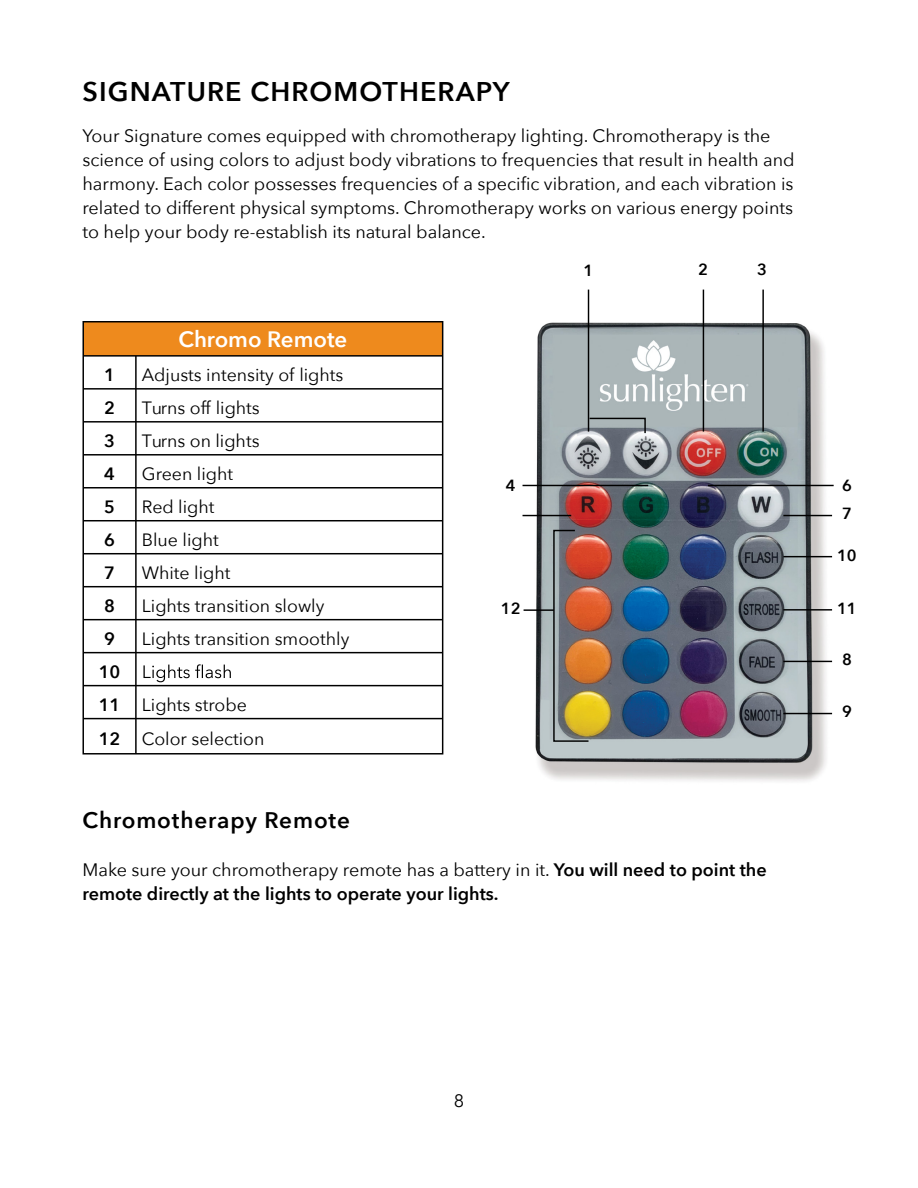
<style>
.page{position:relative;width:918px;height:1188px;background:#fff}
.page>*{position:absolute;margin:0;border:0;box-sizing:border-box;transform-origin:0 0}
.t1{font:600 27px "Avenir Next";letter-spacing:.04em;color:#000}
.t2{font:600 22.5px "Avenir Next";letter-spacing:.04em;color:#000}
.t3{font:600 22.2px "Avenir Next";color:#fff}
.t4{font:18px/24px "Avenir Next";color:#000}
.t5{font:600 18px/24px "Avenir Next";color:#000}
.t6{font:17.85px/33.6px "Avenir Next";color:#000}
.t7{font:600 17.85px "Avenir Next";color:#000}
.t8{font:600 16.2px "Avenir Next";color:#000}
.s1{font-weight:600}
.s2{font-weight:400}
</style>
<div class="page">
<img style="left:522px;top:311px;width:312px;height:471px">
<hr style="left:588px;top:290px;width:1px;height:142px;background:#000">
<hr style="left:703px;top:290px;width:1px;height:142px;background:#000">
<hr style="left:762px;top:290px;width:2px;height:142px;background:#000">
<svg style="left:588px;top:417px;width:59px;height:18px"></svg>
<hr style="left:523px;top:485px;width:125px;height:1px;background:#000">
<hr style="left:708px;top:485px;width:126px;height:1px;background:#000">
<hr style="left:523px;top:515px;width:48px;height:1px;background:#000">
<hr style="left:783px;top:515px;width:49px;height:1px;background:#000">
<hr style="left:783px;top:661px;width:49px;height:1px;background:#000">
<hr style="left:783px;top:713px;width:49px;height:1px;background:#000">
<hr style="left:783px;top:556px;width:49px;height:1px;background:#000">
<hr style="left:783px;top:609px;width:49px;height:2px;background:#000">
<img style="left:552px;top:529px;width:38px;height:214px">
<hr style="left:524px;top:609px;width:30px;height:2px;background:#000">
<div style="left:83px;top:322px;width:360px;height:34px;background:#ee8a1d"></div>
<hr style="left:83px;top:321px;width:53px;height:1px;background:#000">
<hr style="left:82px;top:322px;width:2px;height:33px;background:#000">
<hr style="left:136px;top:321px;width:307px;height:1px;background:#000">
<hr style="left:442px;top:322px;width:1px;height:33px;background:#000">
<hr style="left:83px;top:355px;width:53px;height:2px;background:#000">
<hr style="left:82px;top:357px;width:2px;height:31px;background:#000">
<hr style="left:136px;top:355px;width:307px;height:2px;background:#000">
<hr style="left:135px;top:357px;width:2px;height:31px;background:#000">
<hr style="left:442px;top:357px;width:1px;height:31px;background:#000">
<hr style="left:83px;top:388px;width:53px;height:2px;background:#000">
<hr style="left:82px;top:390px;width:2px;height:31px;background:#000">
<hr style="left:136px;top:388px;width:307px;height:2px;background:#000">
<hr style="left:135px;top:390px;width:2px;height:31px;background:#000">
<hr style="left:442px;top:390px;width:1px;height:31px;background:#000">
<hr style="left:83px;top:421px;width:53px;height:2px;background:#000">
<hr style="left:82px;top:423px;width:2px;height:31px;background:#000">
<hr style="left:136px;top:421px;width:307px;height:2px;background:#000">
<hr style="left:135px;top:423px;width:2px;height:31px;background:#000">
<hr style="left:442px;top:423px;width:1px;height:31px;background:#000">
<hr style="left:83px;top:454px;width:53px;height:2px;background:#000">
<hr style="left:82px;top:456px;width:2px;height:31px;background:#000">
<hr style="left:136px;top:454px;width:307px;height:2px;background:#000">
<hr style="left:135px;top:456px;width:2px;height:31px;background:#000">
<hr style="left:442px;top:456px;width:1px;height:31px;background:#000">
<hr style="left:83px;top:487px;width:53px;height:2px;background:#000">
<hr style="left:82px;top:489px;width:2px;height:31px;background:#000">
<hr style="left:136px;top:487px;width:307px;height:2px;background:#000">
<hr style="left:135px;top:489px;width:2px;height:31px;background:#000">
<hr style="left:442px;top:489px;width:1px;height:31px;background:#000">
<hr style="left:83px;top:520px;width:53px;height:1px;background:#000">
<hr style="left:82px;top:521px;width:2px;height:32px;background:#000">
<hr style="left:136px;top:520px;width:307px;height:1px;background:#000">
<hr style="left:135px;top:521px;width:2px;height:32px;background:#000">
<hr style="left:442px;top:521px;width:1px;height:32px;background:#000">
<hr style="left:83px;top:553px;width:53px;height:1px;background:#000">
<hr style="left:82px;top:554px;width:2px;height:32px;background:#000">
<hr style="left:136px;top:553px;width:307px;height:1px;background:#000">
<hr style="left:135px;top:554px;width:2px;height:32px;background:#000">
<hr style="left:442px;top:554px;width:1px;height:32px;background:#000">
<hr style="left:83px;top:586px;width:53px;height:1px;background:#000">
<hr style="left:82px;top:587px;width:2px;height:32px;background:#000">
<hr style="left:136px;top:586px;width:307px;height:1px;background:#000">
<hr style="left:135px;top:587px;width:2px;height:32px;background:#000">
<hr style="left:442px;top:587px;width:1px;height:32px;background:#000">
<hr style="left:83px;top:619px;width:53px;height:1px;background:#000">
<hr style="left:82px;top:620px;width:2px;height:32px;background:#000">
<hr style="left:136px;top:619px;width:307px;height:1px;background:#000">
<hr style="left:135px;top:620px;width:2px;height:32px;background:#000">
<hr style="left:442px;top:620px;width:1px;height:32px;background:#000">
<hr style="left:83px;top:652px;width:53px;height:1px;background:#000">
<hr style="left:82px;top:653px;width:2px;height:32px;background:#000">
<hr style="left:136px;top:652px;width:307px;height:1px;background:#000">
<hr style="left:135px;top:653px;width:2px;height:32px;background:#000">
<hr style="left:442px;top:653px;width:1px;height:32px;background:#000">
<hr style="left:83px;top:685px;width:53px;height:1px;background:#000">
<hr style="left:82px;top:686px;width:2px;height:32px;background:#000">
<hr style="left:136px;top:685px;width:307px;height:1px;background:#000">
<hr style="left:135px;top:686px;width:2px;height:32px;background:#000">
<hr style="left:442px;top:686px;width:1px;height:32px;background:#000">
<hr style="left:83px;top:718px;width:53px;height:1px;background:#000">
<hr style="left:82px;top:719px;width:2px;height:34px;background:#000">
<hr style="left:136px;top:718px;width:307px;height:1px;background:#000">
<hr style="left:135px;top:719px;width:2px;height:34px;background:#000">
<hr style="left:442px;top:719px;width:1px;height:34px;background:#000">
<hr style="left:83px;top:753px;width:53px;height:2px;background:#000">
<hr style="left:136px;top:753px;width:307px;height:2px;background:#000">
<svg style="left:143px;top:664px;width:88px;height:18px"></svg>
<h1 class="t1" style="left:82px;top:69px;width:429px">SIGNATURE CHROMOTHERAPY</h1>
<p class="t4" style="left:82px;top:123px;width:714px">Your Signature comes equipped with chromotherapy lighting. Chromotherapy is the science of using colors to adjust body vibrations to frequencies that result in health and harmony. Each color possesses frequencies of a specific vibration, and each vibration is related to different physical symptoms. Chromotherapy works on various energy points to help your body re-establish its natural balance.</p>
<p class="t3" style="left:179px;top:320px;width:170px">Chromo Remote</p>
<p class="t7" style="left:104px;top:360px;width:12px">1</p>
<p class="t6" style="left:142px;top:357px;width:203px">Adjusts intensity of lights</p>
<p class="t7" style="left:104px;top:393px;width:12px">2</p>
<p class="t6" style="left:142px;top:390px;width:120px">Turns off lights</p>
<p class="t7" style="left:104px;top:426px;width:12px">3</p>
<p class="t6" style="left:142px;top:423px;width:119px">Turns on lights</p>
<p class="t7" style="left:104px;top:459px;width:12px">4</p>
<p class="t6" style="left:142px;top:456px;width:93px">Green light</p>
<p class="t7" style="left:104px;top:492px;width:12px">5</p>
<p class="t6" style="left:142px;top:489px;width:74px">Red light</p>
<p class="t7" style="left:104px;top:525px;width:12px">6</p>
<p class="t6" style="left:142px;top:522px;width:78px">Blue light</p>
<p class="t7" style="left:104px;top:558px;width:12px">7</p>
<p class="t6" style="left:142px;top:555px;width:90px">White light</p>
<p class="t7" style="left:104px;top:591px;width:12px">8</p>
<p class="t6" style="left:142px;top:588px;width:184px">Lights transition slowly</p>
<p class="t7" style="left:104px;top:624px;width:12px">9</p>
<p class="t6" style="left:142px;top:621px;width:209px">Lights transition smoothly</p>
<p class="t6" style="left:99px;top:654px;width:167px"><span class="s1">10<br>11</span> Lights strobe<br><span class="s1">12</span> Color selection</p>
<p class="t8" style="left:583px;top:257px;width:11px">1</p>
<p class="t8" style="left:698px;top:256px;width:11px">2</p>
<p class="t8" style="left:757px;top:256px;width:11px">3</p>
<p class="t8" style="left:506px;top:472px;width:11px">4</p>
<p class="t8" style="left:842px;top:472px;width:11px">6</p>
<p class="t8" style="left:842px;top:500px;width:11px">7</p>
<p class="t8" style="left:501px;top:594px;width:21px">12</p>
<p class="t8" style="left:837px;top:541px;width:21px">10</p>
<p class="t8" style="left:837px;top:594px;width:21px">11</p>
<p class="t8" style="left:842px;top:646px;width:11px">8</p>
<p class="t8" style="left:842px;top:698px;width:11px">9</p>
<p class="t2" style="left:82px;top:801px;width:269px">Chromotherapy Remote</p>
<p class="t5" style="left:82px;top:858px;width:686px"><span class="s2">Make sure your chromotherapy remote has a battery in it.</span> You will need to point the remote directly at the lights to operate your lights.</p>
<p class="t4" style="left:454px;top:1088px;width:12px">8</p>
</div>
